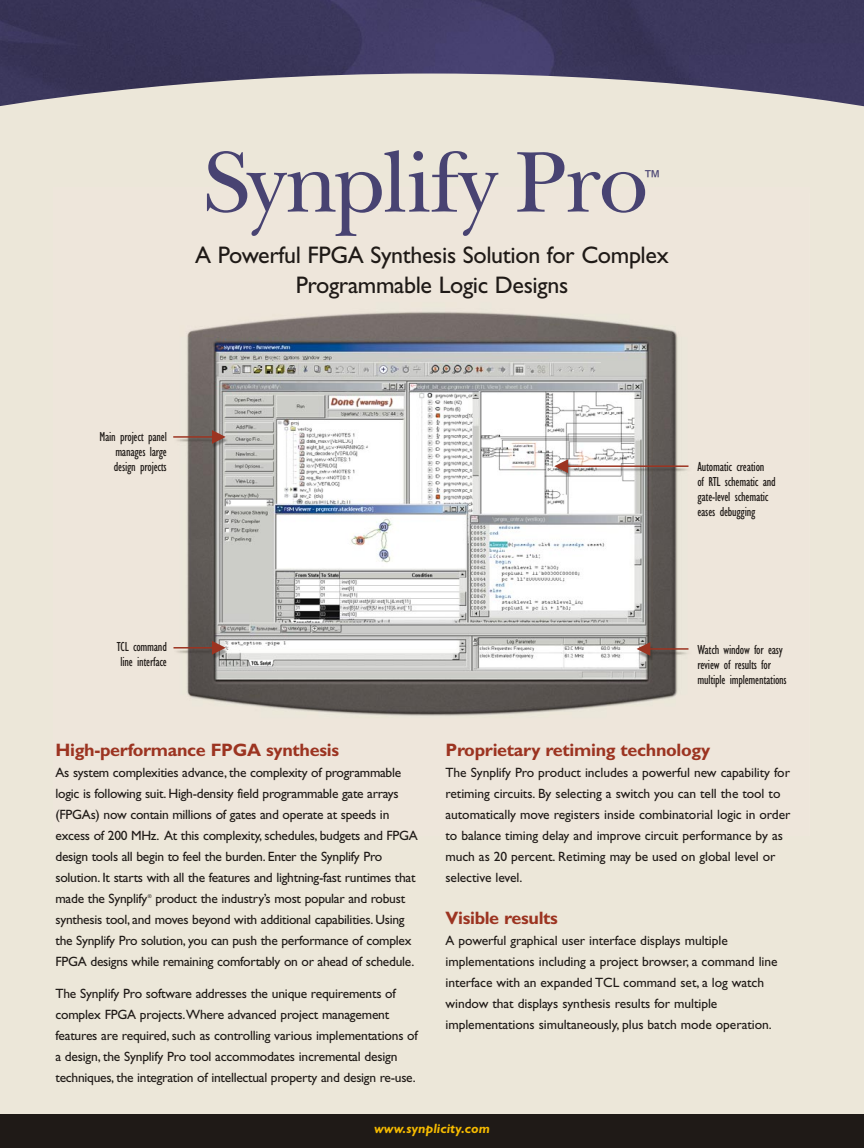
<style>
.page{position:relative;width:864px;height:1148px;background:#fff}
.page>*{position:absolute;margin:0;border:0;box-sizing:border-box;transform-origin:0 0}
.t1{font:90px "New Baskerville";letter-spacing:-.02em;color:#484372}
.t2{font:24px/30px "Gill Sans";letter-spacing:-.015em;color:#1f1a17;text-align:center}
.t3{font:700 18px "Gill Sans";letter-spacing:-.015em;color:#9c3421}
.t4{font:18px "Gill Sans";color:#484372}
.t5{font:13.5px/21px "Gill Sans";letter-spacing:-.015em;color:#1f1a17}
.t6{font:condensed 13.5px/15px "Gill Sans";letter-spacing:-.015em;color:#1f1a17;scale:.95 1}
.t7{font:italic 700 13.5px "Gill Sans";color:#f6bb00}
.t8{font:5.25px "Gill Sans";color:#1f1a17}
</style>
<div class="page">
<div style="left:0;top:0;width:864px;height:1147px;background:#ece7d9"></div>
<img style="left:0;top:0;width:864px;height:107px">
<img style="left:173px;top:312px;width:516px;height:404px">
<svg style="left:637px;top:642px;width:13px;height:14px"></svg>
<hr style="left:650px;top:648px;width:38px;height:1px;background:#9c3421">
<svg style="left:212px;top:430px;width:14px;height:14px"></svg>
<hr style="left:173px;top:436px;width:40px;height:2px;background:#9c3421">
<svg style="left:554px;top:459px;width:14px;height:14px"></svg>
<hr style="left:565px;top:465px;width:123px;height:2px;background:#9c3421">
<svg style="left:212px;top:641px;width:14px;height:13px"></svg>
<hr style="left:173px;top:647px;width:40px;height:1px;background:#9c3421">
<div style="left:0;top:1114px;width:864px;height:33px;background:#1f1a17"></div>
<h1 class="t1" style="left:203px;top:150px;width:447px">Synplify Pro</h1>
<h3 class="t4" style="left:643px;top:170px;width:19px">™</h3>
<h2 class="t2" style="left:195px;top:242px;width:475px">A Powerful FPGA Synthesis Solution for Complex<br>Programmable Logic Designs</h2>
<p class="t6" style="left:114px;top:430px;width:57px;text-align:justify;text-indent:-15px">Main project panel manages large design projects</p>
<p class="t6" style="left:117px;top:640px;width:54px">TCL command line interface</p>
<p class="t6" style="left:697px;top:460px;width:84px">Automatic creation<br>of RTL schematic and gate-level schematic eases debugging</p>
<p class="t6" style="left:697px;top:643px;width:96px">Watch window for easy review of results for multiple implementations</p>
<h3 class="t3" style="left:56px;top:744px;width:285px">High-performance FPGA synthesis</h3>
<p class="t5" style="left:56px;top:763px;width:364px">As system complexities advance, the complexity of programmable logic is following suit. High-density field programmable gate arrays (FPGAs) now contain millions of gates and operate at speeds in excess of 200 MHz. At this complexity, schedules, budgets and FPGA design tools all begin to feel the burden. Enter the Synplify Pro solution. It starts with all the features and lightning-fast runtimes that made the Synplify</p>
<p class="t5" style="left:56px;top:889px;width:360px;text-indent:100px">product the industry’s most popular and robust synthesis tool, and moves beyond with additional capabilities. Using the Synplify Pro solution, you can push the performance of complex FPGA designs while remaining comfortably on or ahead of schedule.</p>
<p class="t5" style="left:56px;top:984px;width:364px">The Synplify Pro software addresses the unique requirements of complex FPGA projects.Where advanced project management features are required, such as controlling various implementations of a design, the Synplify Pro tool accommodates incremental design techniques, the integration of intellectual property and design re-use.</p>
<p class="t8" style="left:148px;top:894px;width:5px">®</p>
<h3 class="t3" style="left:446px;top:744px;width:266px">Proprietary retiming technology</h3>
<p class="t5" style="left:446px;top:763px;width:347px">The Synplify Pro product includes a powerful new capability for retiming circuits. By selecting a switch you can tell the tool to automatically move registers inside combinatorial logic in order to balance timing delay and improve circuit performance by as much as 20 percent. Retiming may be used on global level or selective level.</p>
<h3 class="t3" style="left:446px;top:912px;width:114px">Visible results</h3>
<p class="t5" style="left:446px;top:931px;width:334px">A powerful graphical user interface displays multiple implementations including a project browser, a command line interface with an expanded TCL command set, a log watch window that displays synthesis results for multiple implementations simultaneously, plus batch mode operation.</p>
<p class="t7" style="left:374px;top:1124px;width:117px">www.synplicity.com</p>
</div>
